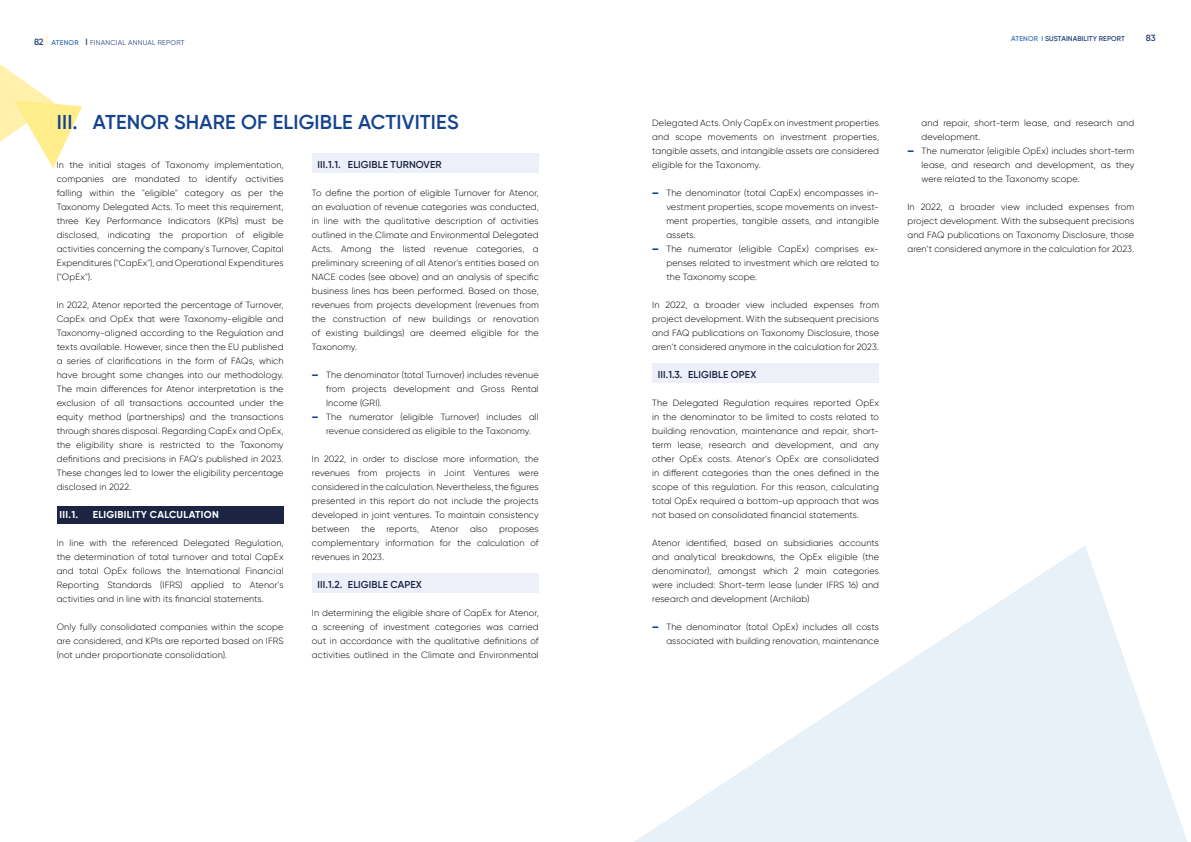
<style>
.page{position:relative;width:1191px;height:842px;background:#fff}
.page>*{position:absolute;margin:0;border:0;box-sizing:border-box;transform-origin:0 0}
.t1{font:600 20px "Gilroy";letter-spacing:.01em;color:#14438f}
.t2{font:600 10px "Gilroy";letter-spacing:.01em;color:#1b2442}
.t3{font:700 10px "Gilroy";letter-spacing:.03em;color:#fff}
.t4{font:300 9px/14px "Gilroy";letter-spacing:.015em;color:#000;text-align:justify}
.t5{font:600 9px "Gilroy";color:#2a447d}
.t6{font:7px "Gilroy";letter-spacing:.035em;color:#2a447d}
.t7{font:600 7px "Gilroy";letter-spacing:.01em;color:#2a447d}
.s1{font-weight:600;font-size:9px}
.s2{font-weight:300;font-size:14px;color:#ffec8b}
.s3{font-weight:600;color:#4278bc}
.s4{font-weight:800;color:#14438f}
.s5{color:#4278bc}
</style>
<div class="page">
<svg style="left:0;top:64px;width:82px;height:104px"></svg>
<div style="left:57px;top:506px;width:226px;height:17px;background:#1b2442"></div>
<div style="left:312px;top:153px;width:227px;height:20px;background:#edf0f9"></div>
<div style="left:312px;top:573px;width:227px;height:20px;background:#edf0f9"></div>
<div style="left:652px;top:363px;width:227px;height:20px;background:#edf0f9"></div>
<svg style="left:634px;top:546px;width:553px;height:296px"></svg>
<p class="t6" style="left:34px;top:38px;width:152px"><span class="s1">82</span> <span class="s2">I</span> <span class="s3">ATENOR</span> <span class="s1">I</span> FINANCIAL ANNUAL REPORT</p>
<h1 class="t1" style="left:57px;top:109px;width:403px">III. ATENOR SHARE OF ELIGIBLE ACTIVITIES</h1>
<p class="t4" style="left:57px;top:158px;width:228px">In the initial stages of Taxonomy implementation, companies are mandated to identify activities falling within the "eligible" category as per the Taxonomy Delegated Acts. To meet this requirement, three Key Performance Indicators (KPIs) must be disclosed, indicating the proportion of eligible activities concerning the company's Turnover, Capital Expenditures ("CapEx"), and Operational Expenditures ("OpEx").</p>
<p class="t4" style="left:57px;top:298px;width:228px">In 2022, Atenor reported the percentage of Turnover, CapEx and OpEx that were Taxonomy-eligible and Taxonomy-aligned according to the Regulation and texts available. However, since then the EU published a series of clarifications in the form of FAQs, which have brought some changes into our methodology.<br>The main differences for Atenor interpretation is the exclusion of all transactions accounted under the equity method (partnerships) and the transactions through shares disposal. Regarding CapEx and OpEx, the eligibility share is restricted to the Taxonomy definitions and precisions in FAQ’s published in 2023.<br>These changes led to lower the eligibility percentage disclosed in 2022.</p>
<p class="t3" style="left:60px;top:508px;width:20px">III.1.</p>
<p class="t3" style="left:93px;top:508px;width:128px">ELIGIBILITY CALCULATION</p>
<p class="t4" style="left:57px;top:536px;width:228px">In line with the referenced Delegated Regulation, the determination of total turnover and total CapEx and total OpEx follows the International Financial Reporting Standards (IFRS) applied to Atenor's activities and in line with its financial statements.</p>
<p class="t4" style="left:57px;top:620px;width:228px">Only fully consolidated companies within the scope are considered, and KPIs are reported based on IFRS (not under proportionate consolidation).</p>
<p class="t2" style="left:318px;top:158px;width:125px">III.1.1. ELIGIBLE TURNOVER</p>
<p class="t4" style="left:312px;top:186px;width:228px">To define the portion of eligible Turnover for Atenor, an evaluation of revenue categories was conducted, in line with the qualitative description of activities outlined in the Climate and Environmental Delegated Acts. Among the listed revenue categories, a preliminary screening of all Atenor’s entities based on NACE codes (see above) and an analysis of specific business lines has been performed. Based on those, revenues from projects development (revenues from the construction of new buildings or renovation of existing buildings) are deemed eligible for the Taxonomy.</p>
<p class="t4" style="left:326px;top:368px;width:214px;text-indent:-14px"><span class="s4">—</span> The denominator (total Turnover) includes revenue from projects development and Gross Rental Income (GRI).</p>
<p class="t4" style="left:326px;top:410px;width:214px;text-indent:-14px"><span class="s4">—</span> The numerator (eligible Turnover) includes all revenue considered as eligible to the Taxonomy.</p>
<p class="t4" style="left:312px;top:452px;width:228px">In 2022, in order to disclose more information, the revenues from projects in Joint Ventures were considered in the calculation. Nevertheless, the figures presented in this report do not include the projects developed in joint ventures. To maintain consistency between</p>
<p class="t4" style="left:361px;top:522px;width:15px">the</p>
<p class="t4" style="left:386px;top:522px;width:34px">reports,</p>
<p class="t4" style="left:430px;top:522px;width:29px">Atenor</p>
<p class="t4" style="left:470px;top:522px;width:19px">also</p>
<p class="t4" style="left:312px;top:522px;width:228px;text-indent:187px">proposes complementary information for the calculation of revenues in 2023.</p>
<p class="t2" style="left:318px;top:578px;width:106px">III.1.2. ELIGIBLE CAPEX</p>
<p class="t4" style="left:312px;top:606px;width:228px">In determining the eligible share of CapEx for Atenor, a screening of investment categories was carried out in accordance with the qualitative definitions of activities outlined in the Climate and Environmental</p>
<p class="t7" style="left:1011px;top:34px;width:115px"><span class="s5">ATENOR I</span> SUSTAINABILITY REPORT</p>
<p class="t5" style="left:1145px;top:32px;width:11px">83</p>
<p class="t4" style="left:652px;top:116px;width:228px">Delegated Acts. Only CapEx on investment properties and scope movements on investment properties, tangible assets, and intangible assets are considered eligible for the Taxonomy.</p>
<p class="t4" style="left:666px;top:186px;width:214px;text-indent:-14px"><span class="s4">—</span> The denominator (total CapEx) encompasses in&shy;vestment properties, scope movements on invest&shy;ment properties, tangible assets, and intangible assets.</p>
<p class="t4" style="left:666px;top:242px;width:214px;text-indent:-14px"><span class="s4">—</span> The numerator (eligible CapEx) comprises ex&shy;penses related to investment which are related to the Taxonomy scope.</p>
<p class="t4" style="left:652px;top:298px;width:228px">In 2022, a broader view included expenses from project development. With the subsequent precisions and FAQ publications on Taxonomy Disclosure, those aren’t considered anymore in the calculation for 2023.</p>
<p class="t2" style="left:658px;top:368px;width:100px">III.1.3. ELIGIBLE OPEX</p>
<p class="t4" style="left:652px;top:396px;width:228px">The Delegated Regulation requires reported OpEx in the denominator to be limited to costs related to building renovation, maintenance and repair, short&shy;term lease, research and development, and any other OpEx costs. Atenor’s OpEx are consolidated in different categories than the ones defined in the scope of this regulation. For this reason, calculating total OpEx required a bottom-up approach that was not based on consolidated financial statements.</p>
<p class="t4" style="left:652px;top:536px;width:228px">Atenor identified, based on subsidiaries accounts and analytical breakdowns, the OpEx eligible (the denominator), amongst which 2 main categories were included: Short-term lease (under IFRS 16) and research and development (Archilab)</p>
<p class="t4" style="left:652px;top:620px;width:228px;text-align:right"><span class="s4">—</span> The denominator (total OpEx) includes all costs associated with building renovation, maintenance</p>
<p class="t4" style="left:921px;top:116px;width:214px">and repair, short-term lease, and research and development.</p>
<p class="t4" style="left:921px;top:144px;width:214px;text-indent:-14px"><span class="s4">—</span> The numerator (eligible OpEx) includes short-term lease, and research and development, as they were related to the Taxonomy scope.</p>
<p class="t4" style="left:907px;top:200px;width:228px">In 2022, a broader view included expenses from project development. With the subsequent precisions and FAQ publications on Taxonomy Disclosure, those aren’t considered anymore in the calculation for 2023.</p>
</div>
